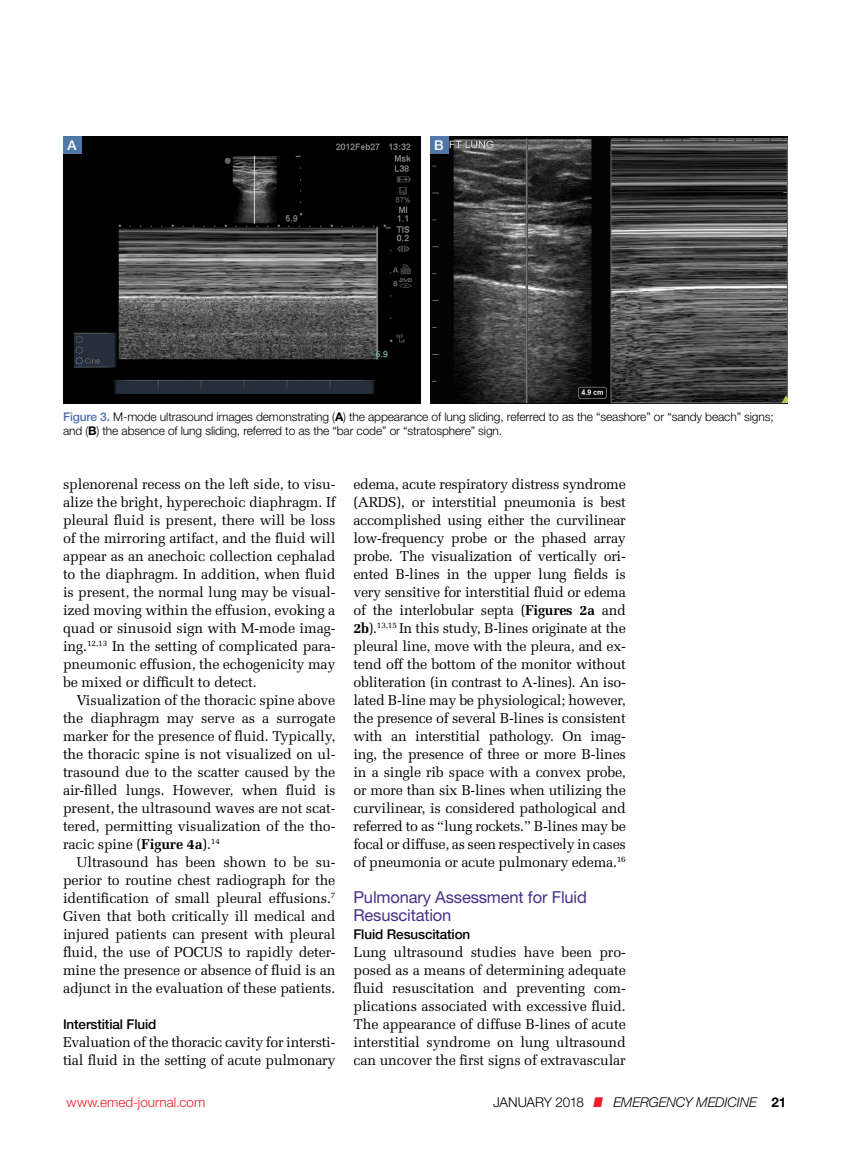
<style>
.page{position:relative;width:851px;height:1161px;background:#fff}
.page>*{position:absolute;margin:0;border:0;box-sizing:border-box;transform-origin:0 0}
.t1{font:16.5px/18px "Helvetica Neue LT Std";letter-spacing:-.01em;color:#493087}
.t2{font:14.25px/18px "Melior LT Std";letter-spacing:-.01em;color:#000;text-align:justify}
.t3{font:500 13.5px "Helvetica Neue LT Std";letter-spacing:-.01em;color:#000}
.t4{font:italic 300 13.5px "Helvetica Neue LT Std";letter-spacing:-.005em;color:#000}
.t5{font:300 13.5px "Helvetica Neue LT Std";color:#ed1d24}
.t6{font:500 13.5px "Helvetica Neue LT Std";color:#fff}
.t7{font:300 12px/13.5px "Helvetica Neue LT Std";letter-spacing:-.01em;color:#000}
.s1{font-weight:500;color:#516cb3}
.s2{font-weight:700}
.s3{font-style:normal}
.s4{font-weight:900;color:#ed1d24}
.s5{font-weight:700;font-style:normal}
</style>
<div class="page">
<img style="left:63px;top:136px;width:358px;height:268px">
<img style="left:430px;top:136px;width:358px;height:268px">
<div style="left:63px;top:136px;width:18px;height:18px;background:#4f78a8"></div>
<div style="left:430px;top:136px;width:18px;height:18px;background:#4f78a8"></div>
<p class="t6" style="left:67px;top:137px;width:11px">A</p>
<p class="t6" style="left:434px;top:137px;width:11px">B</p>
<p class="t7" style="left:63px;top:410px;width:712px"><span class="s1">Figure 3.</span> M-mode ultrasound images demonstrating (<span class="s2">A</span>) the appearance of lung sliding, referred to as the “seashore” or “sandy beach” signs; and (<span class="s2">B</span>) the absence of lung sliding, referred to as the “bar code” or “stratosphere” sign.</p>
<p class="t2" style="left:63px;top:475px;width:274px">splenorenal recess on the left side, to visu&shy;alize the bright, hyperechoic diaphragm. If pleural fluid is present, there will be loss of the mirroring artifact, and the fluid will appear as an anechoic collection cephalad to the diaphragm. In addition, when fluid is present, the normal lung may be visual&shy;ized moving within the effusion, evoking a quad or sinusoid sign with M-mode imag&shy;ing.<sup>12,13</sup> In the setting of complicated para&shy;pneumonic effusion, the echogenicity may be mixed or difficult to detect.</p>
<p class="t2" style="left:63px;top:691px;width:274px;text-indent:13px">Visualization of the thoracic spine above the diaphragm may serve as a surrogate marker for the presence of fluid. Typically, the thoracic spine is not visualized on ul&shy;trasound due to the scatter caused by the air-filled lungs. However, when fluid is present, the ultrasound waves are not scat&shy;tered, permitting visualization of the tho&shy;racic spine (<span class="s2">Figure 4a</span>).<sup>14</sup></p>
<p class="t2" style="left:63px;top:853px;width:274px;text-indent:13px">Ultrasound has been shown to be su&shy;perior to routine chest radiograph for the identification of small pleural effusions.<sup>7<br></sup>Given that both critically ill medical and injured patients can present with pleural fluid, the use of POCUS to rapidly deter&shy;mine the presence or absence of fluid is an adjunct in the evaluation of these patients.</p>
<p class="t3" style="left:63px;top:1016px;width:95px">Interstitial Fluid</p>
<p class="t2" style="left:63px;top:1033px;width:274px">Evaluation of the thoracic cavity for intersti&shy;tial fluid in the setting of acute pulmonary</p>
<p class="t2" style="left:353px;top:475px;width:274px">edema, acute respiratory distress syndrome (ARDS), or interstitial pneumonia is best accomplished using either the curvilinear low-frequency probe or the phased array probe. The visualization of vertically ori&shy;ented B-lines in the upper lung fields is very sensitive for interstitial fluid or edema of the interlobular septa (<span class="s2">Figures 2a</span> and <span class="s2">2b</span>).<sup>13,15</sup> In this study, B-lines originate at the pleural line, move with the pleura, and ex&shy;tend off the bottom of the monitor without obliteration (in contrast to A-lines). An iso&shy;lated B-line may be physiological; however, the presence of several B-lines is consistent with an interstitial pathology. On imag&shy;ing, the presence of three or more B-lines in a single rib space with a convex probe, or more than six B-lines when utilizing the curvilinear, is considered pathological and referred to as “lung rockets.” B-lines may be focal or diffuse, as seen respectively in cases of pneumonia or acute pulmonary edema.<sup>16</sup></p>
<p class="t1" style="left:353px;top:888px;width:235px">Pulmonary Assessment for Fluid<br>Resuscitation</p>
<p class="t3" style="left:353px;top:926px;width:118px">Fluid Resuscitation</p>
<p class="t2" style="left:353px;top:943px;width:274px">Lung ultrasound studies have been pro&shy;posed as a means of determining adequate fluid resuscitation and preventing com&shy;plications associated with excessive fluid.<br>The appearance of diffuse B-lines of acute interstitial syndrome on lung ultrasound can uncover the first signs of extravascular</p>
<p class="t5" style="left:67px;top:1094px;width:140px">www.emed-journal.com</p>
<p class="t4" style="left:493px;top:1094px;width:295px"><span class="s3">JANUARY 2018</span> <span class="s4">I</span> EMERGENCY MEDICINE <span class="s5">21</span></p>
</div>
